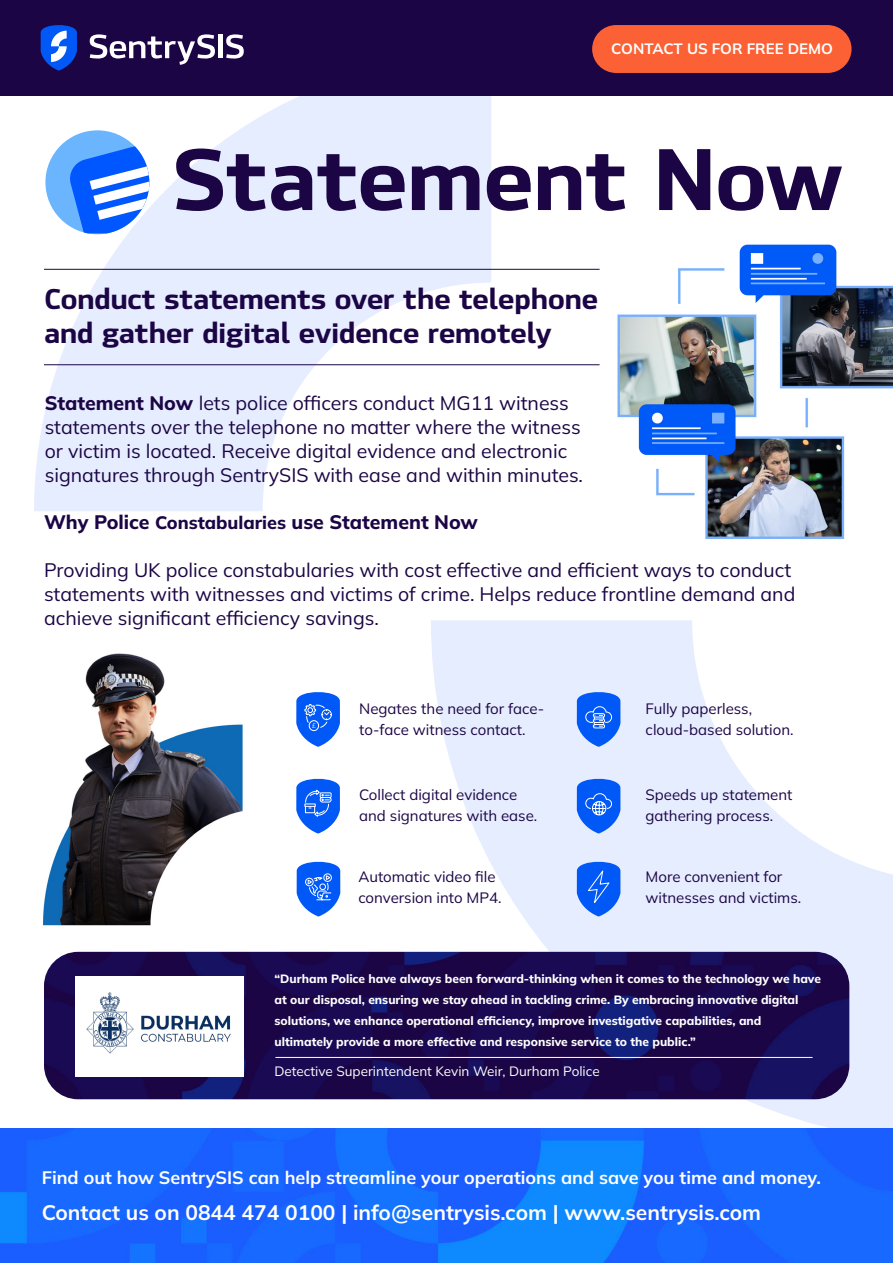
<style>
.page{position:relative;width:893px;height:1263px;background:#fff}
.page>*{position:absolute;margin:0;border:0;box-sizing:border-box;transform-origin:0 0}
.t1{font:800 87px "Hackman";color:#1c0545}
.t2{font:800 28.5px/34.2px "Hackman";color:#1c0545}
.t3{font:700 21px "Mulish";color:#fff}
.t4{font:19.5px/24px "Mulish";color:#1c0545}
.t5{font:800 19.5px "Mulish";color:#1c0545}
.t6{font:700 18px "Mulish";color:#fff}
.t7{font:15px/21px "Mulish";color:#1c0545}
.t8{font:700 15px "Mulish";color:#fff}
.t9{font:13.5px "Mulish";color:#fff}
.t10{font:800 12px/21px "Mulish";color:#fff}
.s1{font-weight:800}
.s2{font-size:18px}
</style>
<div class="page">
<svg style="left:34px;top:96px;width:457px;height:415px;fill:#e6edff"></svg>
<svg style="left:431px;top:620px;width:462px;height:509px;fill:#e6edff"></svg>
<div style="left:0;top:0;width:893px;height:96px;background:#1c0545"></div>
<hr style="left:219px;top:35px;width:4px;height:23px;background:#fff">
<svg style="left:226px;top:34px;width:18px;height:25px"></svg>
<svg style="left:90px;top:34px;width:125px;height:31px"></svg>
<svg style="left:41px;top:25px;width:36px;height:46px"></svg>
<div style="left:592px;top:25px;width:259px;height:48px;background:#fb6134;border-radius:24px"></div>
<img style="left:0;top:1129px;width:893px;height:134px">
<img style="left:44px;top:952px;width:805px;height:147px">
<hr style="left:44px;top:269px;width:556px;height:1px;background:#1c0545">
<hr style="left:44px;top:364px;width:556px;height:1px;background:#1c0545">
<div style="left:75px;top:976px;width:169px;height:100px;background:#fff"></div>
<hr style="left:275px;top:1057px;width:537px;height:1px;background:#fff">
<div style="left:45px;top:130px;width:104px;height:104px;background:#6bb5ff;border-radius:50%"></div>
<svg style="left:68px;top:140px;width:81px;height:93px"></svg>
<img style="left:86px;top:992px;width:145px;height:62px">
<svg style="left:577px;top:859px;width:43px;height:57px"></svg>
<img style="left:43px;top:653px;width:200px;height:273px">
<img style="left:617px;top:244px;width:276px;height:295px">
<svg style="left:297px;top:861px;width:43px;height:55px"></svg>
<svg style="left:577px;top:689px;width:43px;height:58px"></svg>
<svg style="left:577px;top:776px;width:43px;height:57px"></svg>
<svg style="left:296px;top:692px;width:44px;height:55px"></svg>
<svg style="left:296px;top:778px;width:44px;height:55px"></svg>
<p class="t8" style="left:611px;top:39px;width:223px">CONTACT US FOR FREE DEMO</p>
<p class="t1" style="left:174px;top:112px;width:671px">Statement Now</p>
<p class="t2" style="left:44px;top:279px;width:555px">Conduct statements over the telephone and gather digital evidence remotely</p>
<p class="t4" style="left:45px;top:390px;width:540px"><span class="s1">Statement Now</span> lets police officers conduct MG11 witness statements over the telephone no matter where the witness or victim is located. Receive digital evidence and electronic signatures through SentrySIS with ease and within minutes.</p>
<p class="t5" style="left:44px;top:510px;width:435px">Why Police <span class="s2">Constabularies</span> use Statement Now</p>
<p class="t4" style="left:44px;top:558px;width:753px">Providing UK police constabularies with cost effective and efficient ways to conduct statements with witnesses and victims of crime. Helps reduce frontline demand and achieve significant efficiency savings.</p>
<p class="t7" style="left:359px;top:698px;width:187px">Negates the need for face&shy;to-face witness contact.</p>
<p class="t7" style="left:646px;top:698px;width:108px">Fully paperless,</p>
<p class="t7" style="left:646px;top:719px;width:149px">cloud-based solution.</p>
<p class="t7" style="left:359px;top:784px;width:160px">Collect digital evidence</p>
<p class="t7" style="left:359px;top:805px;width:180px">and signatures with ease.</p>
<p class="t7" style="left:646px;top:784px;width:148px">Speeds up statement</p>
<p class="t7" style="left:646px;top:805px;width:129px">gathering process.</p>
<p class="t7" style="left:358px;top:866px;width:139px">Automatic video file</p>
<p class="t7" style="left:358px;top:887px;width:145px">conversion into MP4.</p>
<p class="t7" style="left:646px;top:866px;width:138px">More convenient for</p>
<p class="t7" style="left:646px;top:887px;width:157px">witnesses and victims.</p>
<p class="t10" style="left:275px;top:968px;width:548px">“Durham Police have always been forward-thinking when it comes to the technology we have at our disposal, ensuring we stay ahead in tackling crime. By embracing innovative digital solutions, we enhance operational efficiency, improve investigative capabilities, and</p>
<p class="t10" style="left:275px;top:1031px;width:423px">ultimately provide a more effective and responsive service to the public.”</p>
<p class="t9" style="left:274px;top:1062px;width:327px">Detective Superintendent Kevin Weir, Durham Police</p>
<p class="t6" style="left:42px;top:1166px;width:781px">Find out how SentrySIS can help streamline your operations and save you time and money.</p>
<p class="t3" style="left:42px;top:1199px;width:721px">Contact us on 0844 474 0100 | info@sentrysis.com | www.sentrysis.com</p>
</div>
